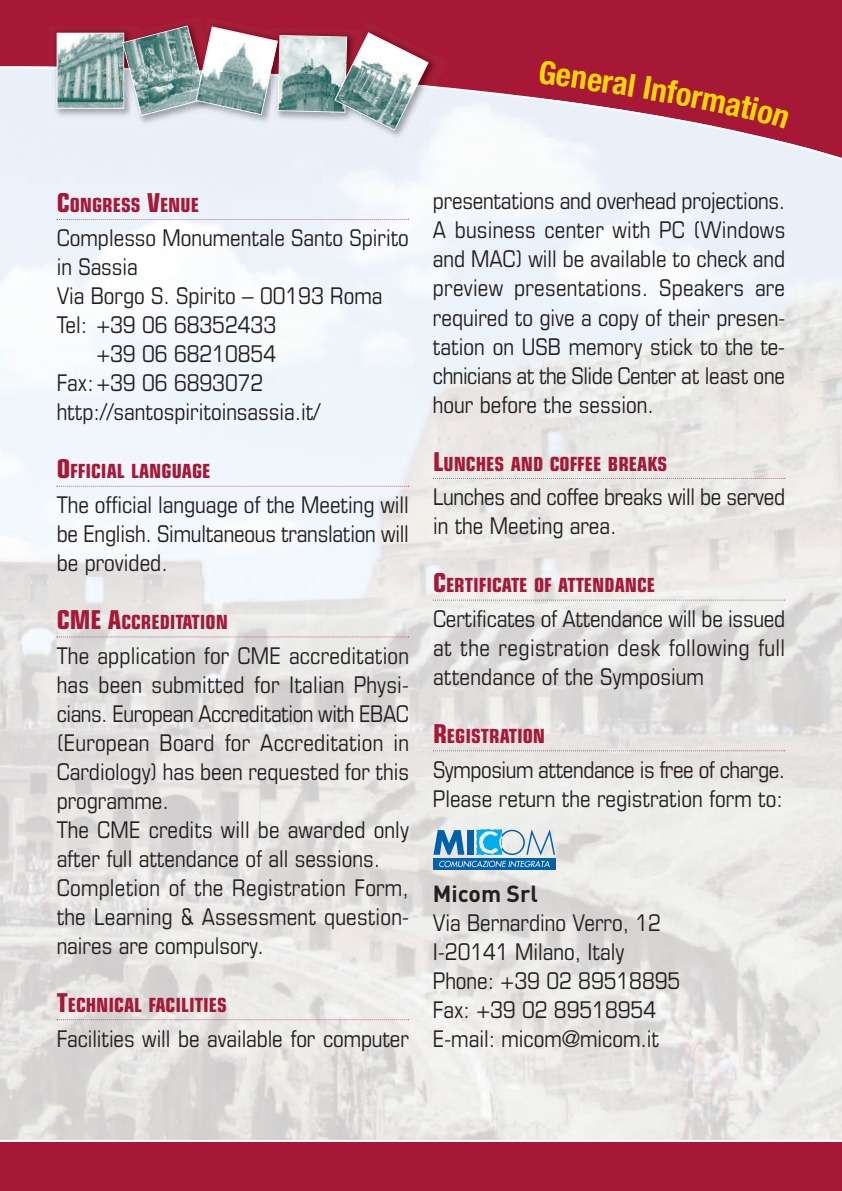
<style>
.page{position:relative;width:842px;height:1191px;background:#fff}
.page>*{position:absolute;margin:0;border:0;box-sizing:border-box;transform-origin:0 0}
.t1{font:condensed 23px/29px "Eurostile";color:#231f20}
.t2{font:700 23px "DIN";color:#231f20}
.t3{font:700 condensed 19.6px "Eurostile";color:#a61836}
.s1{font-size:26px}
</style>
<div class="page">
<img style="left:0;top:165px;width:842px;height:975px">
<div style="left:0;top:0;width:842px;height:68px;background:#a61836"></div>
<svg style="left:0;top:68px;width:842px;height:97px"></svg>
<div style="left:0;top:1142px;width:842px;height:49px;background:#a61836"></div>
<img style="left:49px;top:70px;width:73px;height:54px">
<img style="left:49px;top:26px;width:73px;height:41px">
<img style="left:49px;top:67px;width:8px;height:3px">
<div style="left:57px;top:33px;width:67px;height:76px;border:1px solid #fff"></div>
<img style="left:58px;top:34px;width:64px;height:74px">
<img style="left:135px;top:131px;width:72px;height:2px">
<img style="left:139px;top:16px;width:65px;height:9px">
<img style="left:113px;top:36px;width:9px;height:44px">
<img style="left:204px;top:17px;width:74px;height:8px">
<div style="left:360px;top:88px;width:74px;height:61px;background:#eaf0f8"></div>
<img style="left:361px;top:21px;width:87px;height:65px">
<img style="left:429px;top:80px;width:6px;height:8px">
<svg style="left:122px;top:25px;width:307px;height:106px"></svg>
<img style="left:336px;top:34px;width:92px;height:95px">
<svg style="left:57px;top:219px;width:352px;height:1px"></svg>
<svg style="left:57px;top:486px;width:352px;height:1px"></svg>
<svg style="left:57px;top:636px;width:352px;height:1px"></svg>
<svg style="left:57px;top:1019px;width:352px;height:1px"></svg>
<svg style="left:433px;top:478px;width:352px;height:1px"></svg>
<svg style="left:433px;top:599px;width:352px;height:1px"></svg>
<svg style="left:433px;top:750px;width:352px;height:1px"></svg>
<div style="left:433px;top:857px;width:122px;height:12px;background:#0161aa"></div>
<svg style="left:433px;top:829px;width:122px;height:38px"></svg>
<div style="left:539px;top:60px;width:97px;height:37px;background:#a61836"></div>
<svg style="left:643px;top:76px;width:146px;height:53px"></svg>
<p class="t3" style="left:57px;top:197px;width:144px"><span class="s1">C</span>ONGRESS <span class="s1">V</span>ENUE</p>
<p class="t1" style="left:57px;top:225px;width:354px">Complesso Monumentale Santo Spirito</p>
<p class="t1" style="left:57px;top:254px;width:83px">in Sassia</p>
<p class="t1" style="left:57px;top:283px;width:327px">Via Borgo S. Spirito – 00193 Roma</p>
<p class="t1" style="left:57px;top:312px;width:221px">Tel: +39 06 68352433</p>
<p class="t1" style="left:96px;top:341px;width:181px">+39 06 68210854</p>
<p class="t1" style="left:57px;top:370px;width:208px">Fax:+39 06 6893072</p>
<p class="t1" style="left:57px;top:399px;width:265px">http://santospiritoinsassia.it/</p>
<p class="t3" style="left:57px;top:464px;width:155px"><span class="s1">O</span>FFICIAL LANGUAGE</p>
<p class="t1" style="left:57px;top:492px;width:354px;text-align:justify">The official language of the Meeting will be English. Simultaneous translation will be provided.</p>
<p class="t3" style="left:57px;top:615px;width:173px"><span class="s1">CME A</span>CCREDITATION</p>
<p class="t1" style="left:57px;top:643px;width:354px">The application for CME accreditation has been submitted for Italian Physi&shy;cians. European Accreditation with EBAC (European Board for Accreditation in Cardiology) has been requested for this programme.<br>The CME credits will be awarded only after full attendance of all sessions.<br>Completion of the Registration Form, the Learning &amp; Assessment question&shy;naires are compulsory.</p>
<p class="t3" style="left:57px;top:997px;width:172px"><span class="s1">T</span>ECHNICAL FACILITIES</p>
<p class="t1" style="left:57px;top:1025px;width:354px">Facilities will be available for computer</p>
<p class="t1" style="left:433px;top:189px;width:354px;text-align:justify">presentations and overhead projections.<br>A business center with PC (Windows and MAC) will be available to check and preview presentations. Speakers are required to give a copy of their presen&shy;tation on USB memory stick to the te&shy;chnicians at the Slide Center at least one hour before the session.</p>
<p class="t3" style="left:433px;top:456px;width:236px"><span class="s1">L</span>UNCHES AND COFFEE BREAKS</p>
<p class="t1" style="left:433px;top:484px;width:354px">Lunches and coffee breaks will be served in the Meeting area.</p>
<p class="t3" style="left:433px;top:578px;width:224px"><span class="s1">C</span>ERTIFICATE OF ATTENDANCE</p>
<p class="t1" style="left:433px;top:606px;width:354px;text-align:justify">Certificates of Attendance will be issued at the registration desk following full attendance of the Symposium</p>
<p class="t3" style="left:433px;top:729px;width:114px"><span class="s1">R</span>EGISTRATION</p>
<p class="t1" style="left:433px;top:757px;width:354px">Symposium attendance is free of charge.<br>Please return the registration form to:</p>
<p class="t2" style="left:433px;top:880px;width:107px">Micom Srl</p>
<p class="t1" style="left:433px;top:910px;width:249px">Via Bernardino Verro, 12<br>I-20141 Milano, Italy<br>Phone: +39 02 89518895<br>Fax: +39 02 89518954<br>E-mail: micom@micom.it</p>
</div>
